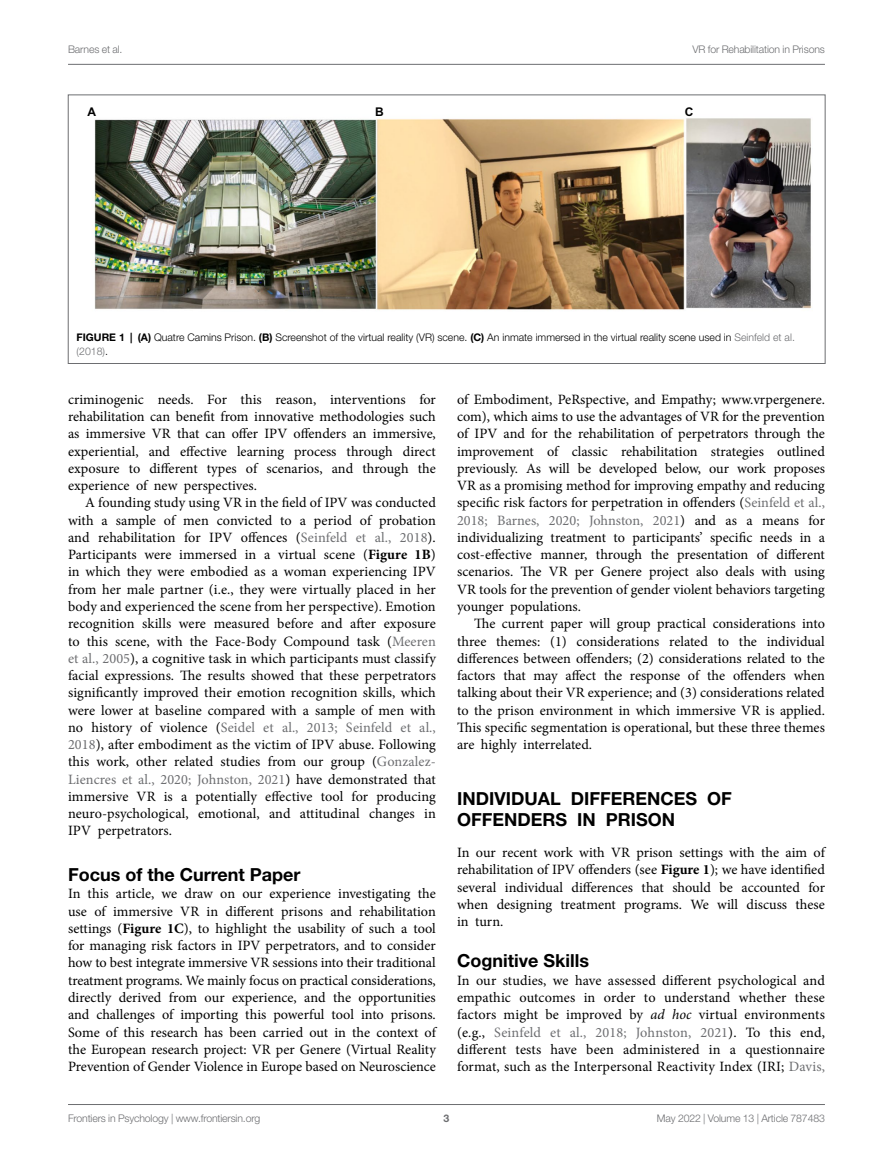
<style>
.page{position:relative;width:893px;height:1170px;background:#fff}
.page>*{position:absolute;margin:0;border:0;box-sizing:border-box;transform-origin:0 0}
.HEAD_1{font:700 18px/21px "Helvetica Neue LT Std";color:#000}
.HEAD_2{font:700 18px "Helvetica Neue LT Std";color:#000}
.TEXT_FLUSH{font:14.25px/17.2px "Minion Pro";color:#000;text-align:justify}
.TEXT{font:14.25px/17.2px "Minion Pro";color:#000;text-align:justify}
.t1{font:700 12px "Arial";color:#000}
.FIG_LEG{font:300 10.5px/14.2px "Helvetica Neue LT Std";color:#000}
.t2{font:300 10.5px "Helvetica Neue LT Std";letter-spacing:-.015em;color:#6d6e71}
.t3{font:700 10.5px "Helvetica Neue LT Std";color:#6d6e71}
.s1{font-weight:700}
.s2{color:#6d6e71}
.s3{font-style:italic}
</style>
<div class="page">
<hr style="left:68px;top:64px;width:757px;height:1px;background:#6d6e71">
<hr style="left:68px;top:1104px;width:757px;height:1px;background:#6d6e71">
<img style="left:93px;top:118px;width:719px;height:192px">
<p class="t2" style="left:68px;top:42px;width:56px">Barnes et al.</p>
<p class="t2" style="left:692px;top:42px;width:134px">VR for Rehabilitation in Prisons</p>
<p class="t1" style="left:87px;top:103px;width:10px">A</p>
<p class="t1" style="left:375px;top:103px;width:10px">B</p>
<p class="t1" style="left:685px;top:103px;width:10px">C</p>
<p class="FIG_LEG" style="left:77px;top:330px;width:720px"><span class="s1">FIGURE 1 | (A)</span> Quatre Camins Prison. <span class="s1">(B)</span> Screenshot of the virtual reality (VR) scene. <span class="s1">(C)</span> An inmate immersed in the virtual reality scene used in <span class="s2">Seinfeld et al. (2018)</span>.</p>
<p class="TEXT" style="left:68px;top:391px;width:369px">criminogenic needs. For this reason, interventions for rehabilitation can benefit from innovative methodologies such as immersive VR that can offer IPV offenders an immersive, experiential, and effective learning process through direct exposure to different types of scenarios, and through the experience of new perspectives.</p>
<p class="TEXT" style="left:68px;top:494px;width:369px;text-indent:17px">A founding study using VR in the field of IPV was conducted with a sample of men convicted to a period of probation and rehabilitation for IPV offences (<span class="s2">Seinfeld et al., 2018</span>).<br>Participants were immersed in a virtual scene (<span class="s1">Figure 1B</span>) in which they were embodied as a woman experiencing IPV from her male partner (i.e., they were virtually placed in her body and experienced the scene from her perspective). Emotion recognition skills were measured before and after exposure to this scene, with the Face-Body Compound task (<span class="s2">Meeren et al., 2005</span>), a cognitive task in which participants must classify facial expressions. The results showed that these perpetrators significantly improved their emotion recognition skills, which were lower at baseline compared with a sample of men with no history of violence (<span class="s2">Seidel et al., 2013; Seinfeld et al., 2018</span>), after embodiment as the victim of IPV abuse. Following this work, other related studies from our group (<span class="s2">Gonzalez-Liencres et al., 2020; Johnston, 2021</span>) have demonstrated that immersive VR is a potentially effective tool for producing neuro-psychological, emotional, and attitudinal changes in IPV perpetrators.</p>
<p class="HEAD_2" style="left:68px;top:863px;width:234px">Focus of the Current Paper</p>
<p class="TEXT_FLUSH" style="left:68px;top:885px;width:369px">In this article, we draw on our experience investigating the use of immersive VR in different prisons and rehabilitation settings (<span class="s1">Figure 1C</span>), to highlight the usability of such a tool for managing risk factors in IPV perpetrators, and to consider how to best integrate immersive VR sessions into their traditional treatment programs. We mainly focus on practical considerations, directly derived from our experience, and the opportunities and challenges of importing this powerful tool into prisons.<br>Some of this research has been carried out in the context of the European research project: VR per Genere (Virtual Reality Prevention of Gender Violence in Europe based on Neuroscience</p>
<p class="TEXT_FLUSH" style="left:457px;top:391px;width:369px">of Embodiment, PeRspective, and Empathy; www.vrpergenere. com), which aims to use the advantages of VR for the prevention of IPV and for the rehabilitation of perpetrators through the improvement of classic rehabilitation strategies outlined previously. As will be developed below, our work proposes VR as a promising method for improving empathy and reducing specific risk factors for perpetration in offenders (<span class="s2">Seinfeld et al., 2018; Barnes, 2020; Johnston, 2021</span>) and as a means for individualizing treatment to participants’ specific needs in a cost-effective manner, through the presentation of different scenarios. The VR per Genere project also deals with using VR tools for the prevention of gender violent behaviors targeting younger populations.</p>
<p class="TEXT" style="left:457px;top:615px;width:369px;text-indent:17px">The current paper will group practical considerations into three themes: (1) considerations related to the individual differences between offenders; (2) considerations related to the factors that may affect the response of the offenders when talking about their VR experience; and (3) considerations related to the prison environment in which immersive VR is applied.<br>This specific segmentation is operational, but these three themes are highly interrelated.</p>
<p class="HEAD_1" style="left:457px;top:787px;width:276px">INDIVIDUAL DIFFERENCES OF<br>OFFENDERS IN PRISON</p>
<p class="TEXT_FLUSH" style="left:457px;top:844px;width:369px">In our recent work with VR prison settings with the aim of rehabilitation of IPV offenders (see <span class="s1">Figure 1</span>); we have identified several individual differences that should be accounted for when designing treatment programs. We will discuss these in turn.</p>
<p class="HEAD_2" style="left:457px;top:949px;width:133px">Cognitive Skills</p>
<p class="TEXT_FLUSH" style="left:457px;top:971px;width:369px">In our studies, we have assessed different psychological and empathic outcomes in order to understand whether these factors might be improved by <span class="s3">ad hoc</span> virtual environments (e.g., <span class="s2">Seinfeld et al., 2018; Johnston, 2021</span>). To this end, different tests have been administered in a questionnaire format, such as the Interpersonal Reactivity Index (IRI; <span class="s2">Davis,</span></p>
<p class="t2" style="left:68px;top:1111px;width:194px">Frontiers in Psychology | www.frontiersin.org</p>
<p class="t3" style="left:444px;top:1111px;width:7px">3</p>
<p class="t2" style="left:657px;top:1111px;width:169px">May 2022 | Volume 13 | Article 787483</p>
</div>
